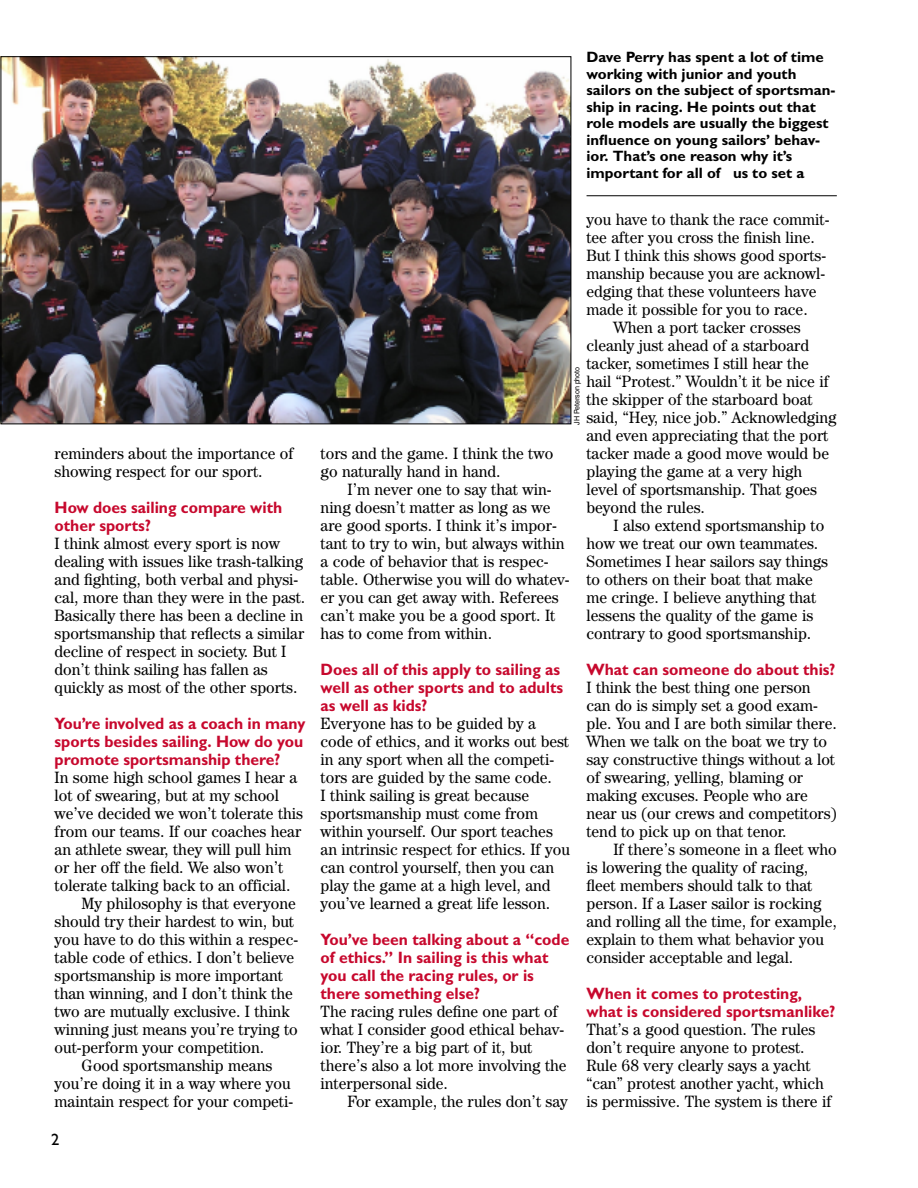
<style>
.page{position:relative;width:918px;height:1188px;background:#fff}
.page>*{position:absolute;margin:0;border:0;box-sizing:border-box;transform-origin:0 0}
.t1{font:16.5px/18px "Century IT Cby BT";color:#000;scale:.95 1}
.t2{font:700 16.5px/18px "Gill Sans";color:#c7082d;scale:.95 1}
.t3{font:16.5px "Gill Sans";color:#000}
.t4{font:700 15px/16.5px "Gill Sans";color:#000}
.t5{font:7.5px "Helvetica";letter-spacing:-.01em;color:#000;scale:.95 1}
</style>
<div class="page">
<img style="left:3px;top:58px;width:566px;height:364px">
<hr style="left:587px;top:195px;width:250px;height:1px;background:#000">
<p class="t1" style="left:55px;top:446px;width:253px">reminders about the importance of showing respect for our sport.</p>
<p class="t2" style="left:55px;top:500px;width:241px">How does sailing compare with other sports?</p>
<p class="t1" style="left:55px;top:536px;width:265px">I think almost every sport is now dealing with issues like trash-talking and fighting, both verbal and physi&shy;cal, more than they were in the past.<br>Basically there has been a decline in sportsmanship that reflects a similar decline of respect in society. But I don’t think sailing has fallen as quickly as most of the other sports.</p>
<p class="t2" style="left:55px;top:716px;width:266px">You’re involved as a coach in many sports besides sailing. How do you promote sportsmanship there?</p>
<p class="t1" style="left:55px;top:770px;width:257px">In some high school games I hear a</p>
<p class="t1" style="left:55px;top:788px;width:238px">lot of swearing, but at my school</p>
<p class="t1" style="left:55px;top:806px;width:263px">we’ve decided we won’t tolerate this</p>
<p class="t1" style="left:55px;top:824px;width:261px">from our teams. If our coaches hear</p>
<p class="t1" style="left:55px;top:842px;width:251px">an athlete swear, they will pull him</p>
<p class="t1" style="left:55px;top:860px;width:242px">or her off the field. We also won’t</p>
<p class="t1" style="left:55px;top:878px;width:250px">tolerate talking back to an official.</p>
<p class="t1" style="left:82px;top:896px;width:227px">My philosophy is that everyone</p>
<p class="t1" style="left:55px;top:914px;width:254px">should try their hardest to win, but</p>
<p class="t1" style="left:55px;top:932px;width:258px">you have to do this within a respec-</p>
<p class="t1" style="left:55px;top:950px;width:254px">table code of ethics. I don’t believe</p>
<p class="t1" style="left:55px;top:968px;width:242px">sportsmanship is more important</p>
<p class="t1" style="left:55px;top:986px;width:252px">than winning, and I don’t think the</p>
<p class="t1" style="left:55px;top:1004px;width:249px">two are mutually exclusive. I think</p>
<p class="t1" style="left:55px;top:1022px;width:257px">winning just means you’re trying to</p>
<p class="t1" style="left:55px;top:1040px;width:222px">out-perform your competition.</p>
<p class="t1" style="left:82px;top:1058px;width:202px">Good sportsmanship means</p>
<p class="t1" style="left:55px;top:1076px;width:250px">you’re doing it in a way where you</p>
<p class="t1" style="left:55px;top:1094px;width:253px">maintain respect for your competi-</p>
<p class="t3" style="left:51px;top:1130px;width:10px">2</p>
<p class="t4" style="left:586px;top:50px;width:251px">Dave Perry has spent a lot of time working with junior and youth sailors on the subject of sportsman&shy;ship in racing. He points out that role models are usually the biggest influence on young sailors’ behav&shy;ior. That’s one reason why it’s important for all of us to set a</p>
<p class="t1" style="left:586px;top:212px;width:257px">you have to thank the race commit-</p>
<p class="t1" style="left:586px;top:230px;width:242px">tee after you cross the finish line.</p>
<p class="t1" style="left:586px;top:248px;width:254px">But I think this shows good sports-</p>
<p class="t1" style="left:586px;top:266px;width:253px">manship because you are acknowl-</p>
<p class="t1" style="left:586px;top:284px;width:244px">edging that these volunteers have</p>
<p class="t1" style="left:586px;top:302px;width:234px">made it possible for you to race.</p>
<p class="t1" style="left:613px;top:320px;width:199px">When a port tacker crosses</p>
<p class="t1" style="left:586px;top:338px;width:236px">cleanly just ahead of a starboard</p>
<p class="t1" style="left:586px;top:356px;width:236px">tacker, sometimes I still hear the</p>
<p class="t1" style="left:586px;top:374px;width:257px">hail “Protest.” Wouldn’t it be nice if</p>
<p class="t1" style="left:586px;top:392px;width:240px">the skipper of the starboard boat</p>
<p class="t1" style="left:586px;top:410px;width:265px">said, “Hey, nice job.” Acknowledging</p>
<p class="t1" style="left:586px;top:428px;width:256px">and even appreciating that the port</p>
<p class="t1" style="left:586px;top:446px;width:257px">tacker made a good move would be</p>
<p class="t1" style="left:586px;top:464px;width:229px">playing the game at a very high</p>
<p class="t1" style="left:586px;top:482px;width:244px">level of sportsmanship. That goes</p>
<p class="t1" style="left:586px;top:500px;width:126px">beyond the rules.</p>
<p class="t1" style="left:613px;top:518px;width:223px">I also extend sportsmanship to</p>
<p class="t1" style="left:586px;top:536px;width:246px">how we treat our own teammates.</p>
<p class="t1" style="left:586px;top:554px;width:256px">Sometimes I hear sailors say things</p>
<p class="t1" style="left:586px;top:572px;width:240px">to others on their boat that make</p>
<p class="t1" style="left:586px;top:590px;width:243px">me cringe. I believe anything that</p>
<p class="t1" style="left:586px;top:608px;width:240px">lessens the quality of the game is</p>
<p class="t1" style="left:586px;top:626px;width:238px">contrary to good sportsmanship.</p>
<p class="t2" style="left:586px;top:662px;width:264px">What can someone do about this?</p>
<p class="t1" style="left:586px;top:680px;width:265px">I think the best thing one person can do is simply set a good exam&shy;ple. You and I are both similar there.<br>When we talk on the boat we try to say constructive things without a lot of swearing, yelling, blaming or making excuses. People who are near us (our crews and competitors) tend to pick up on that tenor.</p>
<p class="t1" style="left:586px;top:842px;width:265px;text-indent:27px">If there’s someone in a fleet who is lowering the quality of racing, fleet members should talk to that person. If a Laser sailor is rocking and rolling all the time, for example, explain to them what behavior you consider acceptable and legal.</p>
<p class="t2" style="left:586px;top:986px;width:263px">When it comes to protesting, what is considered sportsmanlike?</p>
<p class="t1" style="left:586px;top:1022px;width:259px">That’s a good question. The rules don’t require anyone to protest.<br>Rule 68 very clearly says a yacht “can” protest another yacht, which is permissive. The system is there if</p>
<p class="t5" style="left:574px;top:425px;width:62px;rotate:-90deg">JH Peterson photo</p>
<p class="t1" style="left:321px;top:446px;width:246px">tors and the game. I think the two go naturally hand in hand.</p>
<p class="t1" style="left:321px;top:482px;width:264px;text-indent:27px">I’m never one to say that win&shy;ning doesn’t matter as long as we are good sports. I think it’s impor&shy;tant to try to win, but always within a code of behavior that is respec&shy;table. Otherwise you will do whatev&shy;er you can get away with. Referees can’t make you be a good sport. It has to come from within.</p>
<p class="t2" style="left:321px;top:662px;width:257px">Does all of this apply to sailing as well as other sports and to adults as well as kids?</p>
<p class="t1" style="left:321px;top:716px;width:264px">Everyone has to be guided by a code of ethics, and it works out best in any sport when all the competi&shy;tors are guided by the same code.<br>I think sailing is great because sportsmanship must come from within yourself. Our sport teaches an intrinsic respect for ethics. If you can control yourself, then you can play the game at a high level, and you’ve learned a great life lesson.</p>
<p class="t2" style="left:321px;top:932px;width:263px">You’ve been talking about a “code of ethics.” In sailing is this what you call the racing rules, or is there something else?</p>
<p class="t1" style="left:321px;top:1004px;width:260px">The racing rules define one part of what I consider good ethical behav&shy;ior. They’re a big part of it, but there’s also a lot more involving the interpersonal side.</p>
<p class="t1" style="left:348px;top:1094px;width:233px">For example, the rules don’t say</p>
</div>
